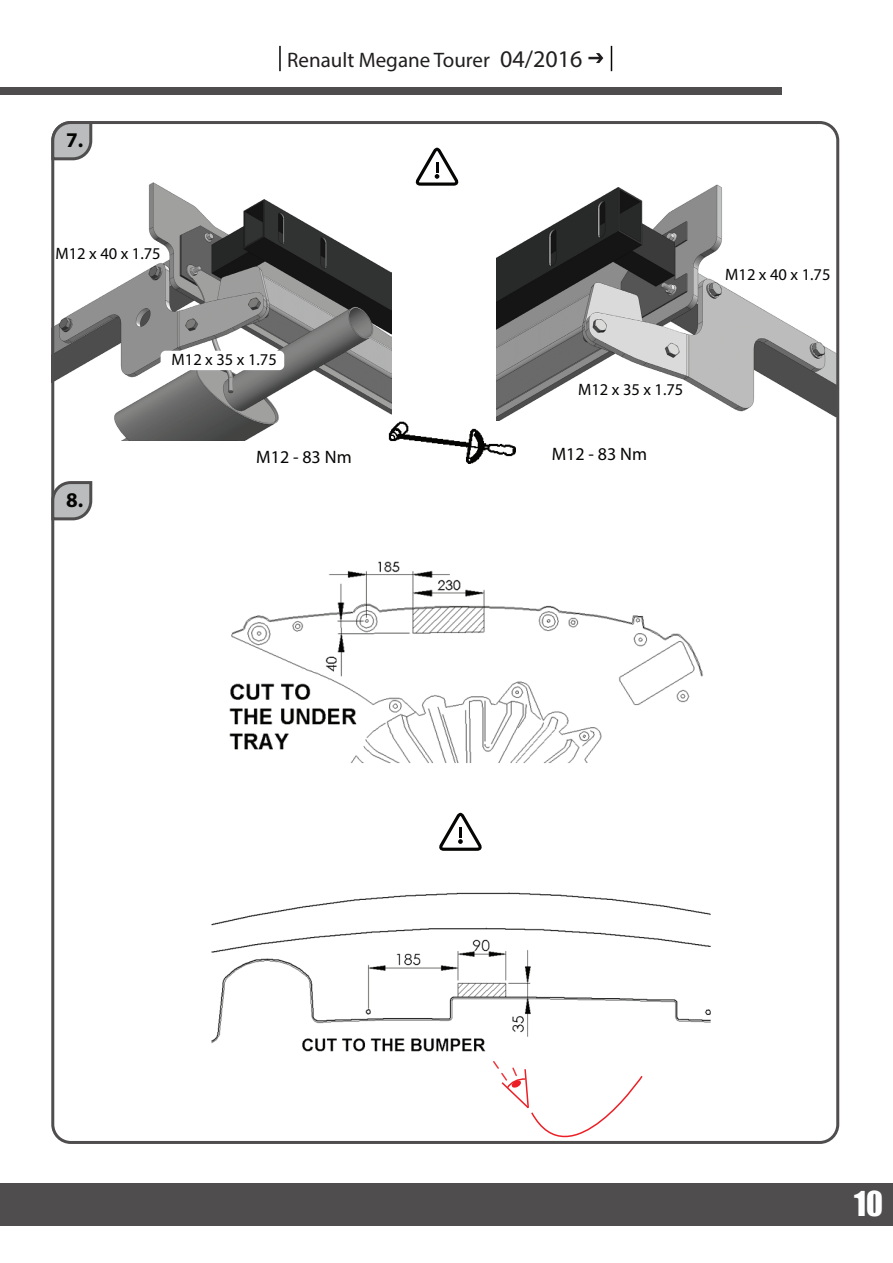
<style>
.page{position:relative;width:893px;height:1263px;background:#fff}
.page>*{position:absolute;margin:0;border:0;box-sizing:border-box;transform-origin:0 0}
.t1{font:31.5px "Impact";color:#fff}
.t2{font:21px "Myriad Pro";color:#211e1e}
.t3{font:700 21px "Myriad Pro";color:#050504}
.t4{font:18px "Myriad Pro";color:#050504}
.t5{font:16.5px "Myriad Pro";color:#050504}
.s1{font-size:24px}
</style>
<div class="page">
<img style="left:496px;top:184px;width:339px;height:236px">
<img style="left:55px;top:182px;width:337px;height:259px">
<div style="left:161px;top:351px;width:123px;height:19px;background:#fff;border-radius:5px"></div>
<div style="left:0;top:1183px;width:893px;height:43px;background:#4f4d4d"></div>
<div style="left:0;top:87px;width:782px;height:7px;background:#4f4d4d"></div>
<svg style="left:51px;top:121px;width:43px;height:41px;background:#acacad"></svg>
<svg style="left:416px;top:148px;width:42px;height:38px"></svg>
<svg style="left:439px;top:813px;width:43px;height:38px"></svg>
<svg style="left:51px;top:480px;width:42px;height:42px;background:#a9a9aa"></svg>
<svg style="left:588px;top:53px;width:15px;height:10px"></svg>
<hr style="left:279px;top:46px;width:2px;height:25px;background:#050504">
<svg style="left:611px;top:46px;width:1px;height:25px"></svg>
<img style="left:375px;top:422px;width:141px;height:42px">
<img style="left:229px;top:561px;width:474px;height:202px">
<img style="left:211px;top:892px;width:500px;height:160px">
<svg style="left:492px;top:1061px;width:151px;height:83px"></svg>
<p class="t3" style="left:66px;top:126px;width:19px">7.</p>
<p class="t2" style="left:287px;top:47px;width:297px">Renault Megane Tourer <span class="s1">04/2016</span></p>
<p class="t5" style="left:56px;top:244px;width:107px">M12 x 40 x 1.75</p>
<p class="t3" style="left:66px;top:486px;width:19px">8.</p>
<p class="t5" style="left:172px;top:350px;width:107px">M12 x 35 x 1.75</p>
<p class="t5" style="left:578px;top:380px;width:107px">M12 x 35 x 1.75</p>
<p class="t4" style="left:256px;top:446px;width:97px">M12 - 83 Nm</p>
<p class="t4" style="left:552px;top:443px;width:97px">M12 - 83 Nm</p>
<p class="t5" style="left:725px;top:264px;width:107px">M12 x 40 x 1.75</p>
<h1 class="t1" style="left:854px;top:1179px;width:30px">10</h1>
</div>
